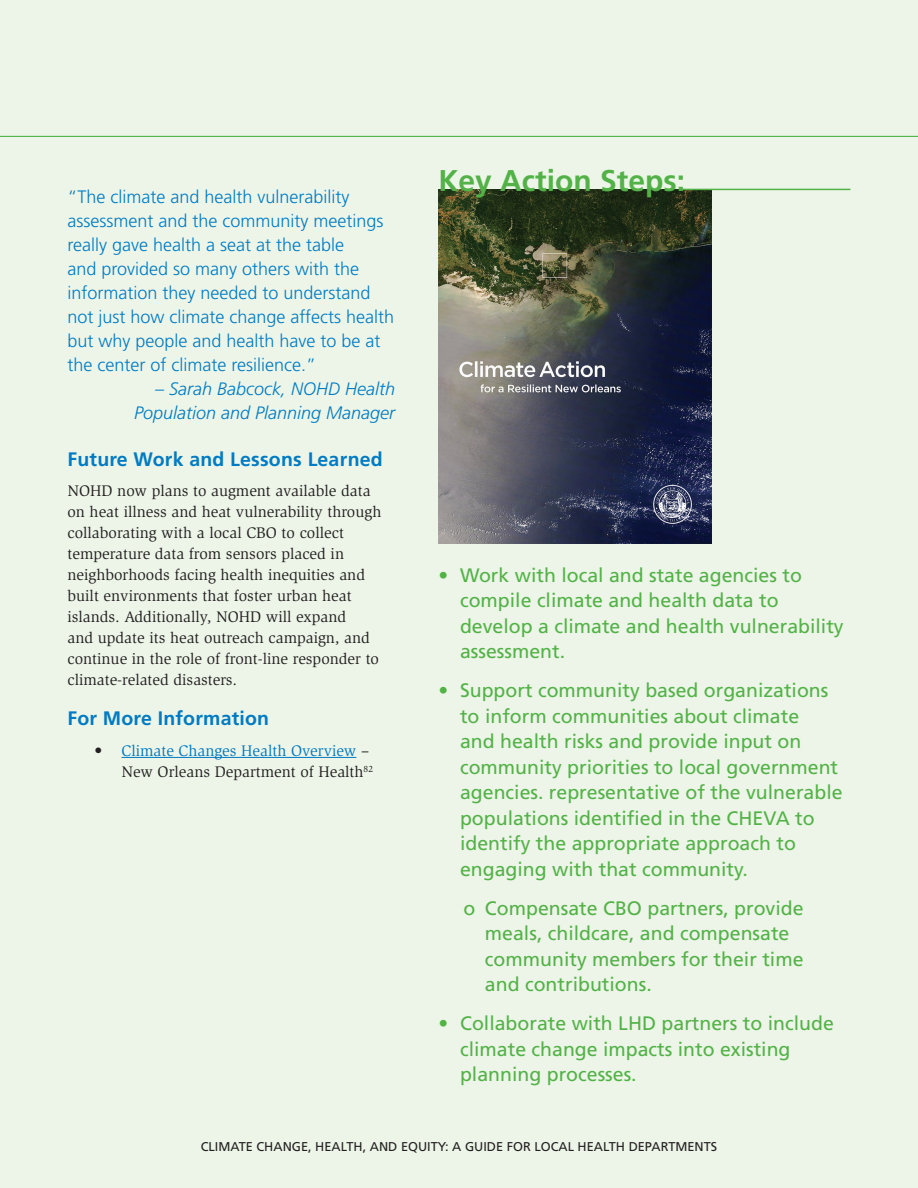
<style>
.page{position:relative;width:918px;height:1188px;background:#ecf5e8}
.page>*{position:absolute;margin:0;border:0;box-sizing:border-box;transform-origin:0 0}
.t1{font:700 30px "Frutiger LT";color:#53b247}
.Vignette_Callout_gre{font:19.5px/25.5px "Frutiger LT";color:#53b247}
.subhead2{font:700 19.5px "Frutiger LT";letter-spacing:.01em;color:#007bc3}
.t2{font:300 18px/24px "Frutiger LT";color:#007bc3}
.Quote_Credit{font:italic 300 18px/24px "Frutiger LT";color:#007bc3;text-align:right}
.body_copy_1{font:15.75px/21px "Slimbach";color:#231f20}
.Bullets_1{font:15.75px/21px "Slimbach";color:#231f20;text-align:right}
.body_copy_1-2{font:12.75px "Frutiger LT";color:#231f20}
.s1{color:#0079c2}
</style>
<div class="page">
<img style="left:438px;top:189px;width:274px;height:354px">
<hr style="left:122px;top:757px;width:234px;height:1px;background:#0079c2">
<hr style="left:0;top:136px;width:918px;height:1px;background:#53b247">
<hr style="left:683px;top:189px;width:168px;height:1px;background:#53b247">
<p class="t2" style="left:68px;top:185px;width:328px">“The climate and health vulnerability assessment and the community meetings really gave health a seat at the table<br>and provided so many others with the information they needed to understand not just how climate change affects health but why people and health have to be at the center of climate resilience.”</p>
<p class="Quote_Credit" style="left:134px;top:376px;width:263px">– Sarah Babcock, NOHD Health<br>Population and Planning Manager</p>
<p class="subhead2" style="left:68px;top:447px;width:317px">Future Work and Lessons Learned</p>
<p class="body_copy_1" style="left:68px;top:480px;width:315px">NOHD now plans to augment available data on heat illness and heat vulnerability through collaborating with a local CBO to collect temperature data from sensors placed in neighborhoods facing health inequities and built environments that foster urban heat islands. Additionally, NOHD will expand<br>and update its heat outreach campaign, and continue in the role of front-line responder to climate-related disasters.</p>
<p class="subhead2" style="left:68px;top:707px;width:203px">For More Information</p>
<p class="Bullets_1" style="left:94px;top:740px;width:280px">• <span class="s1">Climate Changes Health Overview</span> –<br>New Orleans Department of Health<sup>82</sup></p>
<p class="t1" style="left:438px;top:163px;width:248px">Key Action Steps:</p>
<p class="Vignette_Callout_gre" style="left:460px;top:562px;width:385px;text-indent:-22px">• Work with local and state agencies to compile climate and health data to develop a climate and health vulnerability assessment.</p>
<p class="Vignette_Callout_gre" style="left:460px;top:678px;width:384px;text-indent:-22px">• Support community based organizations to inform communities about climate<br>and health risks and provide input on community priorities to local government agencies. representative of the vulnerable populations identified in the CHEVA to identify the appropriate approach to engaging with that community.</p>
<p class="Vignette_Callout_gre" style="left:485px;top:895px;width:320px;text-indent:-22px">o Compensate CBO partners, provide meals, childcare, and compensate community members for their time and contributions.</p>
<p class="Vignette_Callout_gre" style="left:460px;top:1011px;width:375px;text-indent:-22px">• Collaborate with LHD partners to include climate change impacts into existing planning processes.</p>
<p class="body_copy_1-2" style="left:201px;top:1139px;width:518px">CLIMATE CHANGE, HEALTH, AND EQUITY: A GUIDE FOR LOCAL HEALTH DEPARTMENTS</p>
</div>
